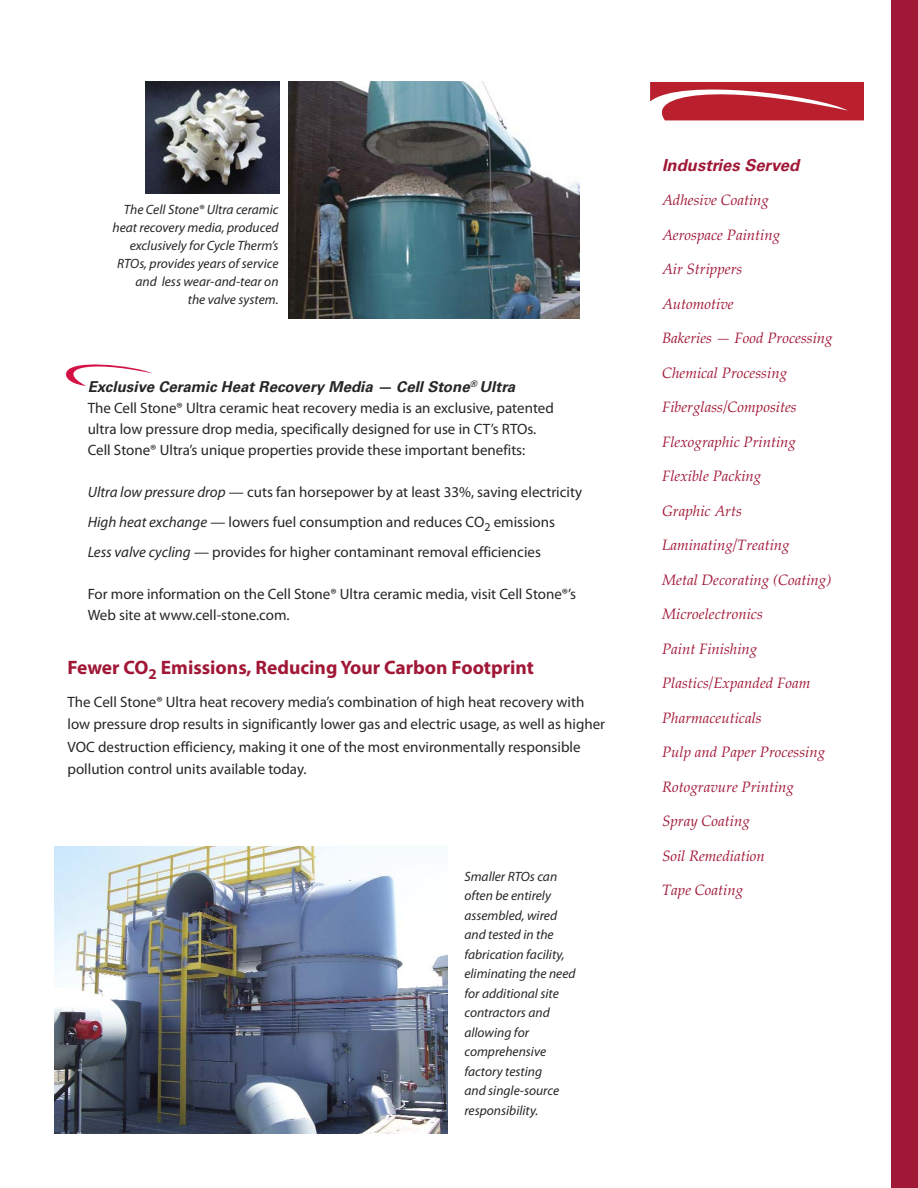
<style>
.page{position:relative;width:918px;height:1188px;background:#fff}
.page>*{position:absolute;margin:0;border:0;box-sizing:border-box;transform-origin:0 0}
.t1{font:700 19.5px "Myriad Pro";color:#a11837}
.t2{font:italic 700 16.5px "Univers";color:#a11837}
.t3{font:15px/21px "Myriad Pro";color:#272627}
.t4{font:italic 15px "Palatino";color:#a11837}
.t5{font:italic 700 15px "Univers";color:#272627}
.t6{font:italic 13.5px/19.5px "Myriad Pro";color:#272627}
.s1{font-style:italic}
</style>
<div class="page">
<svg style="left:650px;top:82px;width:214px;height:38px;background:#c23e4a"></svg>
<div style="left:891px;top:0;width:27px;height:1188px;background:#a11837"></div>
<img style="left:146px;top:81px;width:133px;height:112px">
<img style="left:54px;top:846px;width:393px;height:288px">
<img style="left:288px;top:81px;width:291px;height:238px">
<svg style="left:66px;top:364px;width:86px;height:22px"></svg>
<p class="t6" style="left:113px;top:201px;width:167px;line-height:18px;text-align:right">The Cell Stone® Ultra ceramic heat recovery media, produced exclusively for Cycle Therm’s<br>RTOs, provides years of service and less wear-and-tear on<br>the valve system.</p>
<p class="t5" style="left:88px;top:381px;width:432px">Exclusive Ceramic Heat Recovery Media — Cell Stone<sup>®</sup> Ultra</p>
<p class="t3" style="left:88px;top:398px;width:468px">The Cell Stone® Ultra ceramic heat recovery media is an exclusive, patented ultra low pressure drop media, specifically designed for use in CT’s RTOs.<br>Cell Stone® Ultra’s unique properties provide these important benefits:</p>
<p class="t3" style="left:88px;top:478px;width:496px;line-height:30px"><span class="s1">Ultra low pressure drop</span> — cuts fan horsepower by at least 33%, saving electricity<br><span class="s1">High heat exchange</span> — lowers fuel consumption and reduces CO<sub>2</sub> emissions<br><span class="s1">Less valve cycling</span> — provides for higher contaminant removal efficiencies</p>
<p class="t3" style="left:88px;top:584px;width:490px">For more information on the Cell Stone® Ultra ceramic media, visit Cell Stone®’s<br>Web site at www.cell-stone.com.</p>
<h1 class="t1" style="left:68px;top:660px;width:468px">Fewer CO<sub>2</sub> Emissions, Reducing Your Carbon Footprint</h1>
<p class="t3" style="left:68px;top:692px;width:539px;line-height:22.5px">The Cell Stone® Ultra heat recovery media’s combination of high heat recovery with low pressure drop results in significantly lower gas and electric usage, as well as higher VOC destruction efficiency, making it one of the most environmentally responsible pollution control units available today.</p>
<p class="t6" style="left:464px;top:868px;width:113px">Smaller RTOs can often be entirely assembled, wired and tested in the fabrication facility, eliminating the need for additional site contractors and allowing for comprehensive factory testing<br>and single-source responsibility.</p>
<p class="t2" style="left:662px;top:159px;width:142px">Industries Served</p>
<p class="t4" style="left:662px;top:194px;width:109px">Adhesive Coating</p>
<p class="t4" style="left:662px;top:229px;width:120px">Aerospace Painting</p>
<p class="t4" style="left:662px;top:263px;width:82px">Air Strippers</p>
<p class="t4" style="left:662px;top:298px;width:73px">Automotive</p>
<p class="t4" style="left:662px;top:332px;width:172px">Bakeries — Food Processing</p>
<p class="t4" style="left:662px;top:367px;width:127px">Chemical Processing</p>
<p class="t4" style="left:662px;top:401px;width:136px">Fiberglass/Composites</p>
<p class="t4" style="left:662px;top:436px;width:136px">Flexographic Printing</p>
<p class="t4" style="left:662px;top:470px;width:101px">Flexible Packing</p>
<p class="t4" style="left:662px;top:505px;width:81px">Graphic Arts</p>
<p class="t4" style="left:662px;top:539px;width:129px">Laminating/Treating</p>
<p class="t4" style="left:662px;top:574px;width:171px">Metal Decorating (Coating)</p>
<p class="t4" style="left:662px;top:608px;width:102px">Microelectronics</p>
<p class="t4" style="left:662px;top:643px;width:97px">Paint Finishing</p>
<p class="t4" style="left:662px;top:677px;width:150px">Plastics/Expanded Foam</p>
<p class="t4" style="left:662px;top:712px;width:101px">Pharmaceuticals</p>
<p class="t4" style="left:662px;top:746px;width:165px">Pulp and Paper Processing</p>
<p class="t4" style="left:662px;top:781px;width:134px">Rotogravure Printing</p>
<p class="t4" style="left:662px;top:815px;width:89px">Spray Coating</p>
<p class="t4" style="left:662px;top:850px;width:104px">Soil Remediation</p>
<p class="t4" style="left:662px;top:884px;width:83px">Tape Coating</p>
</div>
